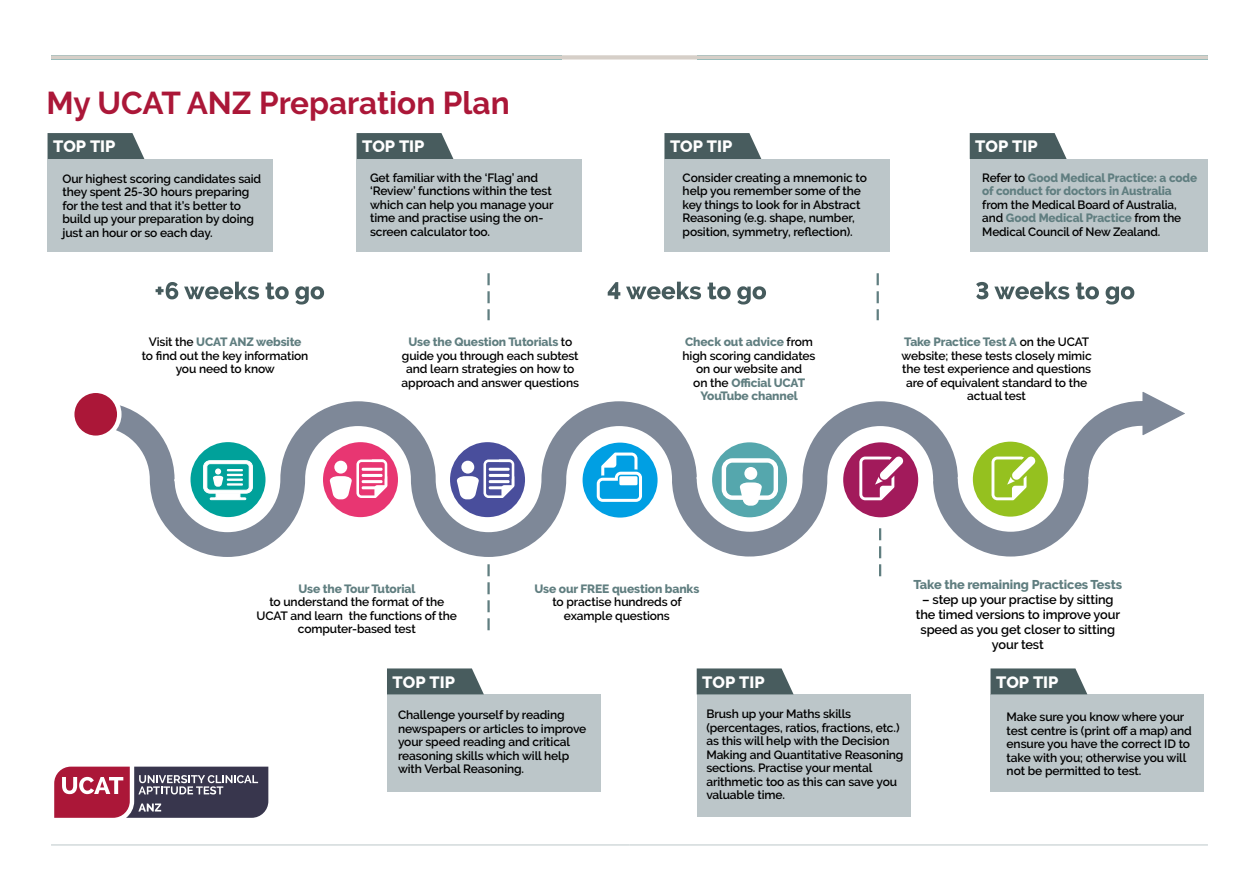
<style>
.page{position:relative;width:1259px;height:893px;background:#fff}
.page>*{position:absolute;margin:0;border:0;box-sizing:border-box;transform-origin:0 0}
.t1{font:700 31.5px "Raleway";color:#ab1738}
.t2{font:800 16.5px "Raleway";color:#fff}
.t3{font:600 12.75px/15px "Raleway";letter-spacing:-.01em;color:#000;text-align:center}
.t4{font:800 12.75px "Raleway";letter-spacing:-.01em;color:#607e80}
.t5{font:600 12px/13.5px "Raleway";letter-spacing:-.01em;color:#000}
.t6{font:800 12px "Raleway";letter-spacing:-.01em;color:#607e80}
.s1{font-weight:800;color:#607e80}
</style>
<div class="page">
<hr style="left:51px;top:845px;width:578px;height:1px;background:#bcc7c9">
<div style="left:969px;top:159px;width:238px;height:93px;background:#bcc6c9"></div>
<svg style="left:92px;top:392px;width:1108px;height:425px"></svg>
<div style="left:72px;top:391px;width:47px;height:47px;background:#ab1738;border-radius:50%"></div>
<div style="left:70px;top:388px;width:52px;height:52px;border:4px solid #fff;border-radius:50%"></div>
<svg style="left:859px;top:457px;width:44px;height:43px"></svg>
<div style="left:973px;top:442px;width:75px;height:75px;background:#95c11f;border-radius:50%"></div>
<svg style="left:991px;top:457px;width:44px;height:43px"></svg>
<svg style="left:487px;top:273px;width:3px;height:47px"></svg>
<svg style="left:879px;top:528px;width:2px;height:50px"></svg>
<svg style="left:876px;top:273px;width:3px;height:47px"></svg>
<svg style="left:969px;top:133px;width:97px;height:26px;background:#536668"></svg>
<div style="left:664px;top:159px;width:226px;height:93px;background:#bcc6c9"></div>
<svg style="left:664px;top:133px;width:97px;height:26px;background:#536668"></svg>
<div style="left:356px;top:159px;width:226px;height:93px;background:#bcc6c9"></div>
<svg style="left:356px;top:133px;width:97px;height:26px;background:#536668"></svg>
<div style="left:48px;top:159px;width:225px;height:93px;background:#bcc6c9"></div>
<svg style="left:48px;top:133px;width:96px;height:26px;background:#536567"></svg>
<div style="left:387px;top:694px;width:214px;height:97px;background:#bcc6c9"></div>
<svg style="left:387px;top:564px;width:103px;height:130px"></svg>
<div style="left:696px;top:694px;width:214px;height:123px;background:#bcc6c9"></div>
<svg style="left:696px;top:668px;width:97px;height:26px;background:#56696b"></svg>
<div style="left:990px;top:694px;width:214px;height:97px;background:#bcc6c9"></div>
<svg style="left:990px;top:668px;width:97px;height:26px;background:#56696b"></svg>
<svg style="left:156px;top:282px;width:22px;height:17px"></svg>
<svg style="left:184px;top:282px;width:75px;height:17px"></svg>
<svg style="left:266px;top:283px;width:23px;height:16px"></svg>
<svg style="left:295px;top:286px;width:29px;height:19px"></svg>
<svg style="left:608px;top:282px;width:12px;height:17px"></svg>
<svg style="left:626px;top:282px;width:75px;height:17px"></svg>
<svg style="left:707px;top:283px;width:23px;height:16px"></svg>
<svg style="left:737px;top:286px;width:29px;height:19px"></svg>
<svg style="left:54px;top:767px;width:214px;height:51px;background:#794c62"></svg>
<hr style="left:629px;top:845px;width:579px;height:1px;background:#bcc7c9">
<svg style="left:976px;top:282px;width:12px;height:17px"></svg>
<svg style="left:994px;top:282px;width:75px;height:17px"></svg>
<svg style="left:1076px;top:283px;width:23px;height:16px"></svg>
<svg style="left:1105px;top:286px;width:29px;height:19px"></svg>
<svg style="left:51px;top:55px;width:1157px;height:5px;background:#c5cac5"></svg>
<p class="t1" style="left:46px;top:85px;width:465px">My UCAT ANZ Preparation Plan</p>
<p class="t2" style="left:53px;top:133px;width:64px">TOP TIP</p>
<p class="t2" style="left:362px;top:133px;width:64px">TOP TIP</p>
<p class="t2" style="left:670px;top:133px;width:64px">TOP TIP</p>
<p class="t2" style="left:975px;top:133px;width:64px">TOP TIP</p>
<p class="t5" style="left:63px;top:172px;width:200px">Our highest scoring candidates said they spent 25-30 hours preparing for the test and that it’s better to build up your preparation by doing just an hour or so each day.</p>
<p class="t5" style="left:370px;top:171px;width:185px">Get familiar with the ‘Flag’ and ‘Review’ functions within the test which can help you manage your time and practise using the on&shy;screen calculator too.</p>
<p class="t5" style="left:682px;top:171px;width:186px">Consider creating a mnemonic to help you remember some of the key things to look for in Abstract<br>Reasoning (e.g. shape, number, position, symmetry, reflection).</p>
<p class="t5" style="left:982px;top:171px;width:216px">Refer to <span class="s1">Good Medical Practice: a code of conduct for doctors in Australia </span>from the Medical Board of Australia, and <span class="s1">Good Medical Practice</span> from the Medical Council of New Zealand.</p>
<p class="t5" style="left:142px;top:335px;width:168px;text-align:center">Visit the <span class="s1">UCAT ANZ website </span>to find out the key information you need to know</p>
<p class="t5" style="left:401px;top:335px;width:179px;text-align:center"><span class="s1">Use the Question Tutorials</span> to guide you through each subtest and learn strategies on how to approach and answer questions</p>
<p class="t5" style="left:682px;top:335px;width:134px;text-align:center"><span class="s1">Check out advice</span> from high scoring candidates on our website and<br>on the <span class="s1">Official UCAT<br>YouTube channel</span></p>
<p class="t5" style="left:901px;top:335px;width:192px;text-align:center"><span class="s1">Take Practice Test A</span> on the UCAT website; these tests closely mimic the test experience and questions are of equivalent standard to the actual test</p>
<p class="t6" style="left:298px;top:582px;width:118px">Use the Tour Tutorial</p>
<p class="t5" style="left:257px;top:595px;width:202px;text-align:center">to understand the format of the<br>UCAT and learn the functions of the computer-based test</p>
<p class="t5" style="left:534px;top:582px;width:166px;text-align:center"><span class="s1">Use our FREE question banks </span>to practise hundreds of example questions</p>
<p class="t4" style="left:913px;top:577px;width:210px">Take the remaining Practices Tests</p>
<p class="t3" style="left:916px;top:592px;width:206px">– step up your practise by sitting the timed versions to improve your speed as you get closer to sitting your test</p>
<p class="t2" style="left:392px;top:669px;width:64px">TOP TIP</p>
<p class="t2" style="left:702px;top:669px;width:64px">TOP TIP</p>
<p class="t2" style="left:996px;top:669px;width:64px">TOP TIP</p>
<p class="t5" style="left:398px;top:708px;width:190px">Challenge yourself by reading newspapers or articles to improve your speed reading and critical reasoning skills which will help with Verbal Reasoning.</p>
<p class="t5" style="left:706px;top:707px;width:198px">Brush up your Maths skills (percentages, ratios, fractions, etc.) as this will help with the Decision<br>Making and Quantitative Reasoning sections. Practise your mental arithmetic too as this can save you valuable time.</p>
<p class="t5" style="left:1006px;top:710px;width:187px">Make sure you know where your test centre is (print off a map) and ensure you have the correct ID to take with you; otherwise you will not be permitted to test.</p>
</div>
